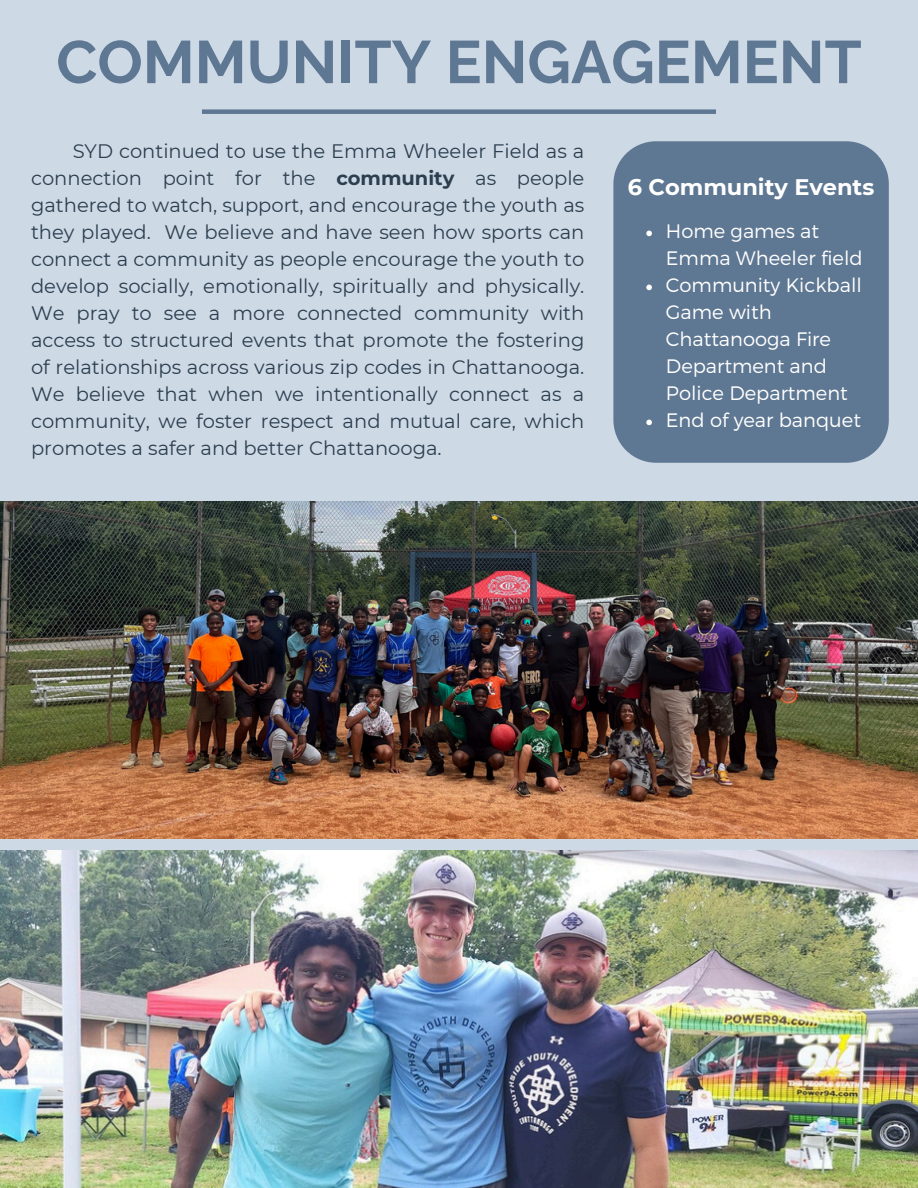
<style>
.page{position:relative;width:918px;height:1188px;background:#ced9e6}
.page>*{position:absolute;margin:0;border:0;box-sizing:border-box;transform-origin:0 0}
.t1{font:700 60px "Raleway";color:#5e7792}
.t2{font:700 22.5px "Montserrat";color:#fff}
.t3{font:19.5px/27px "Montserrat";color:#2c3f4f;text-align:justify}
.t4{font:300 19.5px/27px "Montserrat";color:#fff}
.s1{font-weight:700}
</style>
<div class="page">
<img style="left:0;top:501px;width:918px;height:338px">
<img style="left:0;top:850px;width:918px;height:338px">
<div style="left:202px;top:109px;width:514px;height:5px;background:#5e7792"></div>
<div style="left:613px;top:141px;width:276px;height:322px;background:#5e7792"></div>
<svg style="left:646px;top:231px;width:6px;height:5px"></svg>
<svg style="left:646px;top:285px;width:6px;height:5px"></svg>
<svg style="left:646px;top:420px;width:6px;height:5px"></svg>
<p class="t1" style="left:56px;top:27px;width:807px">COMMUNITY ENGAGEMENT</p>
<h1 class="t3" style="left:31px;top:138px;width:555px;text-indent:42px">SYD continued to use the Emma Wheeler Field as a connection point for the <span class="s1">community</span> as people gathered to watch, support, and encourage the youth as they played. We believe and have seen how sports can connect a community as people encourage the youth to develop socially, emotionally, spiritually and physically.<br>We pray to see a more connected community with access to structured events that promote the fostering of relationships across various zip codes in Chattanooga.<br>We believe that when we intentionally connect as a community, we foster respect and mutual care, which promotes a safer and better Chattanooga.</h1>
<p class="t2" style="left:628px;top:173px;width:248px">6 Community Events</p>
<h2 class="t4" style="left:666px;top:217px;width:198px">Home games at<br>Emma Wheeler field</h2>
<p class="t4" style="left:666px;top:271px;width:197px">Community Kickball<br>Game with<br>Chattanooga Fire<br>Department and<br>Police Department</p>
<p class="t4" style="left:666px;top:406px;width:196px">End of year banquet</p>
</div>
